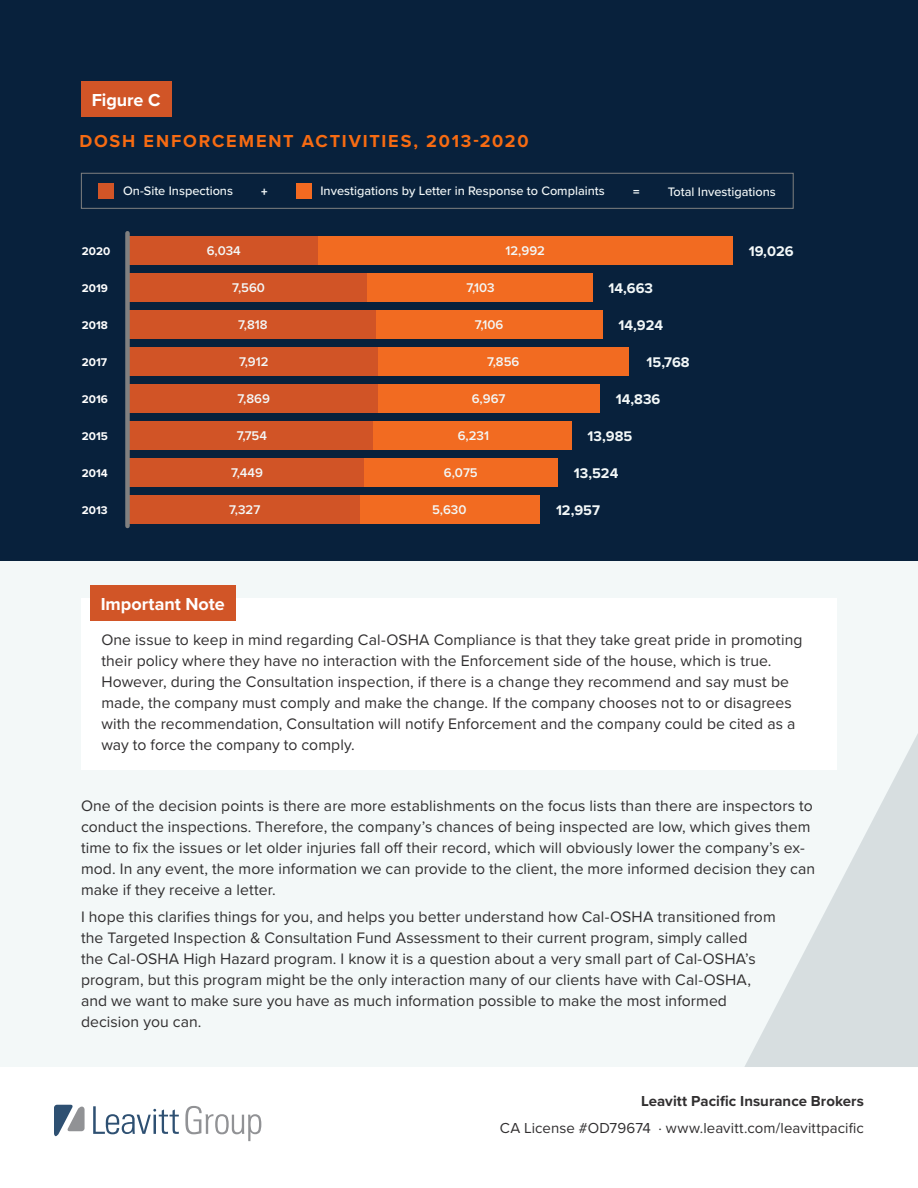
<style>
.page{position:relative;width:918px;height:1188px;background:#fff}
.page>*{position:absolute;margin:0;border:0;box-sizing:border-box;transform-origin:0 0}
.Sidebar_Header{font:700 18px "Proxima Nova";letter-spacing:.1em;color:#f76b12}
.Sidebar_Text{font:700 18px "Proxima Nova";letter-spacing:-.005em;color:#fff}
.Body{font:15.75px/21px "Proxima Nova";letter-spacing:.005em;color:#312f30}
.t1{font:15px "Proxima Nova";letter-spacing:.005em;color:#312f30}
.t2{font:700 15px "Proxima Nova";letter-spacing:.005em;color:#312f30}
.t3{font:700 14.55px "Proxima Nova";color:#f3f8f8}
.t4{font:600 13.05px "Proxima Nova";color:#f3f8f8}
.t5{font:500 12.75px "Proxima Nova";color:#f3f8f8}
.t6{font:12.75px "Proxima Nova Extrabld";color:#f3f8f8}
.t7{font:700 11.55px "Proxima Nova";color:#fff}
</style>
<div class="page">
<div style="left:0;top:0;width:918px;height:1067px;background:#f3f8f8"></div>
<svg style="left:744px;top:734px;width:174px;height:333px;fill:#d7dee0"></svg>
<svg style="left:185px;top:1106px;width:76px;height:35px"></svg>
<svg style="left:93px;top:1106px;width:86px;height:28px"></svg>
<svg style="left:54px;top:1105px;width:31px;height:31px"></svg>
<div style="left:0;top:0;width:918px;height:561px;background:#08213c"></div>
<div style="left:127px;top:236px;width:191px;height:28px;background:#d15426"></div>
<div style="left:318px;top:236px;width:415px;height:28px;background:#f26b21"></div>
<div style="left:127px;top:273px;width:240px;height:28px;background:#d15426"></div>
<div style="left:367px;top:273px;width:226px;height:28px;background:#f26b21"></div>
<div style="left:127px;top:310px;width:249px;height:28px;background:#d15426"></div>
<div style="left:376px;top:310px;width:226px;height:28px;background:#f26b21"></div>
<div style="left:127px;top:347px;width:252px;height:28px;background:#d15426"></div>
<div style="left:379px;top:347px;width:250px;height:28px;background:#f26b21"></div>
<div style="left:127px;top:384px;width:251px;height:28px;background:#d15426"></div>
<div style="left:378px;top:384px;width:222px;height:28px;background:#f26b21"></div>
<div style="left:127px;top:421px;width:247px;height:28px;background:#d15426"></div>
<div style="left:374px;top:421px;width:198px;height:28px;background:#f26b21"></div>
<div style="left:127px;top:458px;width:237px;height:28px;background:#d15426"></div>
<div style="left:364px;top:458px;width:194px;height:28px;background:#f26b21"></div>
<div style="left:127px;top:495px;width:233px;height:28px;background:#d15426"></div>
<div style="left:360px;top:495px;width:180px;height:28px;background:#f26b21"></div>
<div style="left:125px;top:233px;width:5px;height:293px;background:#808080"></div>
<div style="left:81px;top:173px;width:713px;height:36px;border:1px solid #7f8080"></div>
<div style="left:81px;top:81px;width:90px;height:36px;background:#d15527"></div>
<div style="left:99px;top:183px;width:15px;height:15px;background:#d15527"></div>
<div style="left:296px;top:183px;width:15px;height:15px;background:#f36a21"></div>
<div style="left:81px;top:598px;width:756px;height:172px;background:#fff"></div>
<div style="left:90px;top:585px;width:146px;height:36px;background:#d15527"></div>
<p class="Sidebar_Text" style="left:92px;top:86px;width:70px">Figure C</p>
<p class="Sidebar_Header" style="left:79px;top:128px;width:451px">DOSH ENFORCEMENT ACTIVITIES, 2013-2020</p>
<p class="t5" style="left:123px;top:181px;width:111px">On-Site Inspections</p>
<p class="t6" style="left:261px;top:182px;width:8px">+</p>
<p class="t5" style="left:320px;top:181px;width:286px">Investigations by Letter in Response to Complaints</p>
<p class="t6" style="left:633px;top:182px;width:8px">=</p>
<p class="t5" style="left:668px;top:182px;width:110px">Total Investigations</p>
<p class="t7" style="left:82px;top:242px;width:30px">2020</p>
<p class="t7" style="left:82px;top:279px;width:28px">2019</p>
<p class="t7" style="left:82px;top:316px;width:27px">2018</p>
<p class="t7" style="left:82px;top:353px;width:27px">2017</p>
<p class="t7" style="left:82px;top:390px;width:28px">2016</p>
<p class="t7" style="left:82px;top:427px;width:28px">2015</p>
<p class="t7" style="left:82px;top:464px;width:27px">2014</p>
<p class="t7" style="left:82px;top:501px;width:27px">2013</p>
<p class="t4" style="left:207px;top:241px;width:36px">6,034</p>
<p class="t4" style="left:506px;top:241px;width:41px">12,992</p>
<p class="t4" style="left:232px;top:278px;width:34px">7,560</p>
<p class="t4" style="left:466px;top:278px;width:30px">7,103</p>
<p class="t4" style="left:238px;top:315px;width:31px">7,818</p>
<p class="t4" style="left:475px;top:315px;width:30px">7,106</p>
<p class="t4" style="left:239px;top:352px;width:31px">7,912</p>
<p class="t4" style="left:487px;top:352px;width:34px">7,856</p>
<p class="t4" style="left:238px;top:389px;width:34px">7,869</p>
<p class="t4" style="left:472px;top:389px;width:35px">6,967</p>
<p class="t4" style="left:237px;top:426px;width:32px">7,754</p>
<p class="t4" style="left:458px;top:426px;width:33px">6,231</p>
<p class="t4" style="left:231px;top:463px;width:33px">7,449</p>
<p class="t4" style="left:444px;top:463px;width:35px">6,075</p>
<p class="t4" style="left:229px;top:500px;width:33px">7,327</p>
<p class="t4" style="left:432px;top:500px;width:36px">5,630</p>
<p class="t3" style="left:608px;top:277px;width:46px">14,663</p>
<p class="t3" style="left:619px;top:314px;width:46px">14,924</p>
<p class="t3" style="left:647px;top:351px;width:45px">15,768</p>
<p class="t3" style="left:616px;top:388px;width:46px">14,836</p>
<p class="t3" style="left:588px;top:425px;width:46px">13,985</p>
<p class="t3" style="left:574px;top:462px;width:46px">13,524</p>
<p class="t3" style="left:556px;top:499px;width:45px">12,957</p>
<p class="t3" style="left:749px;top:240px;width:46px">19,026</p>
<p class="Sidebar_Text" style="left:101px;top:591px;width:126px">Important Note</p>
<p class="Body" style="left:101px;top:628px;width:703px">One issue to keep in mind regarding Cal-OSHA Compliance is that they take great pride in promoting their policy where they have no interaction with the Enforcement side of the house, which is true.<br>However, during the Consultation inspection, if there is a change they recommend and say must be made, the company must comply and make the change. If the company chooses not to or disagrees with the recommendation, Consultation will notify Enforcement and the company could be cited as a way to force the company to comply.</p>
<p class="Body" style="left:81px;top:794px;width:736px">One of the decision points is there are more establishments on the focus lists than there are inspectors to conduct the inspections. Therefore, the company’s chances of being inspected are low, which gives them time to fix the issues or let older injuries fall off their record, which will obviously lower the company’s ex&shy;mod. In any event, the more information we can provide to the client, the more informed decision they can make if they receive a letter.</p>
<p class="Body" style="left:81px;top:906px;width:696px">I hope this clarifies things for you, and helps you better understand how Cal-OSHA transitioned from the Targeted Inspection &amp; Consultation Fund Assessment to their current program, simply called<br>the Cal-OSHA High Hazard program. I know it is a question about a very small part of Cal-OSHA’s program, but this program might be the only interaction many of our clients have with Cal-OSHA, and we want to make sure you have as much information possible to make the most informed decision you can.</p>
<p class="t2" style="left:641px;top:1089px;width:225px">Leavitt Pacific Insurance Brokers</p>
<p class="t1" style="left:500px;top:1117px;width:366px">CA License #OD79674 · www.leavitt.com/leavittpacific</p>
</div>
